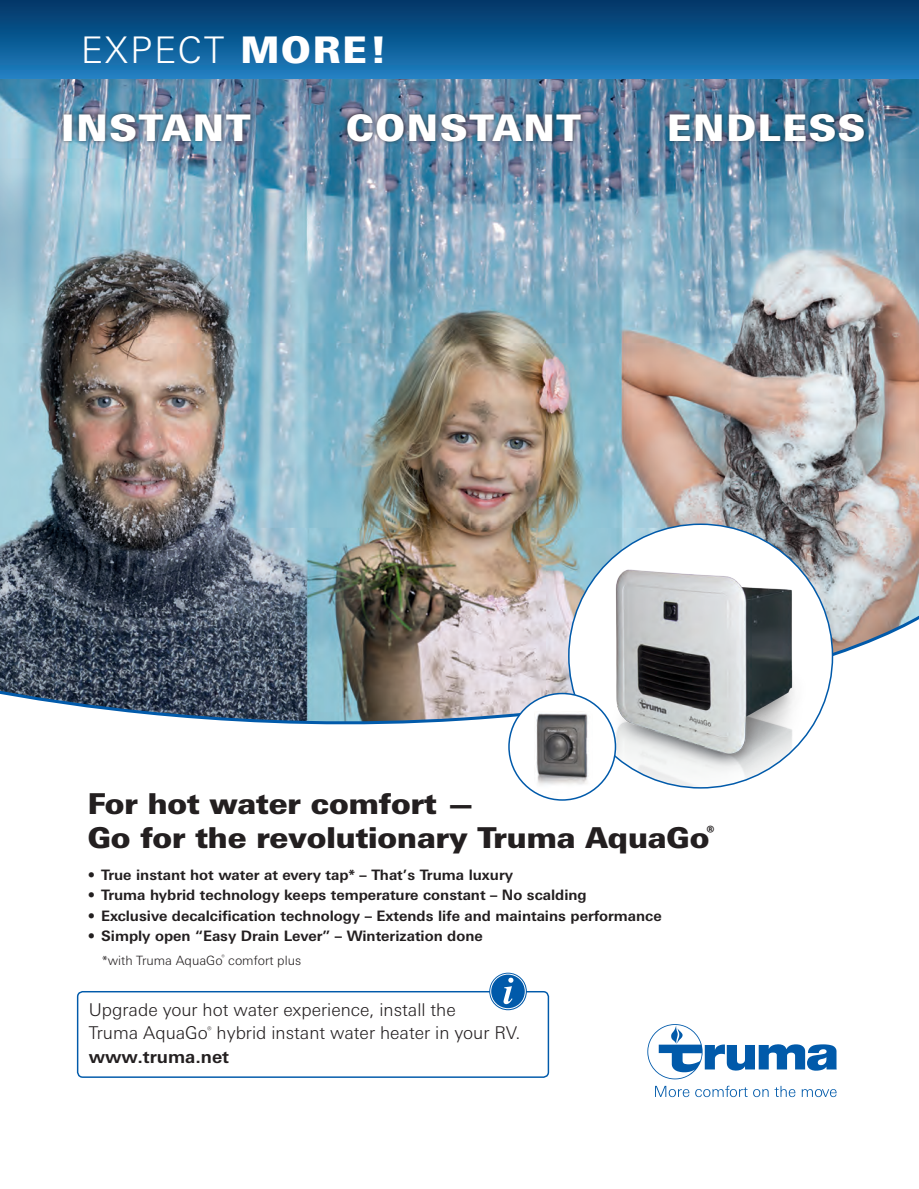
<style>
.page{position:relative;width:919px;height:1189px;background:#fff}
.page>*{position:absolute;margin:0;border:0;box-sizing:border-box;transform-origin:0 0}
.t1{font:900 36.75px "Univers Next W1 G";letter-spacing:.05em;color:#fff}
.t2{font:300 36.75px "Univers Next W1 G";letter-spacing:.05em;color:#fff}
.t3{font:900 28.8px/33.6px "Univers Next W1 G";color:#231f20}
.t4{font:300 17.7px/23.9px "Univers Next W1 G";color:#231f20}
.t5{font:700 14.4px "Univers Next W1 G";color:#231f20}
.t6{font:300 12.75px "Univers Next W1 G";color:#231f20}
.s1{font-weight:900}
.s2{font-weight:700}
</style>
<div class="page">
<img style="left:0;top:78px;width:918px;height:530px">
<svg style="left:0;top:608px;width:918px;height:490px"></svg>
<div style="left:0;top:0;width:918px;height:78px;background:linear-gradient(to bottom,#003465,#1d7ebf)"></div>
<img style="left:568px;top:538px;width:264px;height:249px">
<div style="left:509px;top:693px;width:106px;height:107px;background:#fff;border-radius:50%"></div>
<img style="left:534px;top:713px;width:58px;height:87px">
<div style="left:508px;top:692px;width:108px;height:108px;border:2px solid #015aaa;border-radius:50%"></div>
<div style="left:78px;top:991px;width:470px;height:86px;background:#fff;border-radius:5px"></div>
<div style="left:77px;top:990px;width:472px;height:87px;border:1px solid #015aaa;border-radius:5px"></div>
<svg style="left:489px;top:972px;width:37px;height:38px"></svg>
<div style="left:490px;top:973px;width:35px;height:35px;border:1px solid #fff;border-radius:50%"></div>
<svg style="left:503px;top:977px;width:10px;height:27px"></svg>
<div style="left:59px;top:110px;width:196px;height:36px;background:#231f20;opacity:.75"></div>
<div style="left:343px;top:110px;width:242px;height:36px;background:#231f20;opacity:.75"></div>
<div style="left:666px;top:110px;width:202px;height:36px;background:#231f20;opacity:.75"></div>
<svg style="left:647px;top:1024px;width:189px;height:55px"></svg>
<svg style="left:655px;top:1085px;width:34px;height:12px"></svg>
<svg style="left:695px;top:1085px;width:52px;height:12px"></svg>
<svg style="left:753px;top:1088px;width:15px;height:9px"></svg>
<svg style="left:774px;top:1085px;width:21px;height:12px"></svg>
<svg style="left:801px;top:1088px;width:35px;height:9px"></svg>
<svg style="left:0;top:0;width:307px;height:81px;background:#0f5b93"></svg>
<svg style="left:870px;top:0;width:49px;height:81px;background:#0f5a93"></svg>
<h1 class="t2" style="left:81px;top:29px;width:306px">EXPECT <span class="s1">MORE !</span></h1>
<h1 class="t1" style="left:61px;top:105px;width:191px">INSTANT</h1>
<h1 class="t1" style="left:346px;top:105px;width:236px">CONSTANT</h1>
<h1 class="t1" style="left:667px;top:105px;width:199px">ENDLESS</h1>
<h2 class="t3" style="left:88px;top:786px;width:628px">For hot water comfort —<br>Go for the revolutionary Truma AquaGo<sup>®</sup></h2>
<p class="t5" style="left:88px;top:865px;width:427px">• True instant hot water at every tap* – That’s Truma luxury</p>
<p class="t5" style="left:88px;top:886px;width:500px">• Truma hybrid technology keeps temperature constant – No scalding</p>
<p class="t5" style="left:88px;top:906px;width:575px">• Exclusive decalcification technology – Extends life and maintains performance</p>
<p class="t5" style="left:88px;top:927px;width:396px">• Simply open “Easy Drain Lever” – Winterization done</p>
<p class="t6" style="left:102px;top:952px;width:200px">*with Truma AquaGo<sup>®</sup> comfort plus</p>
<p class="t4" style="left:89px;top:997px;width:433px">Upgrade your hot water experience, install the<br>Truma AquaGo<sup>®</sup> hybrid instant water heater in your RV. <span class="s2">www.truma.net</span></p>
</div>
